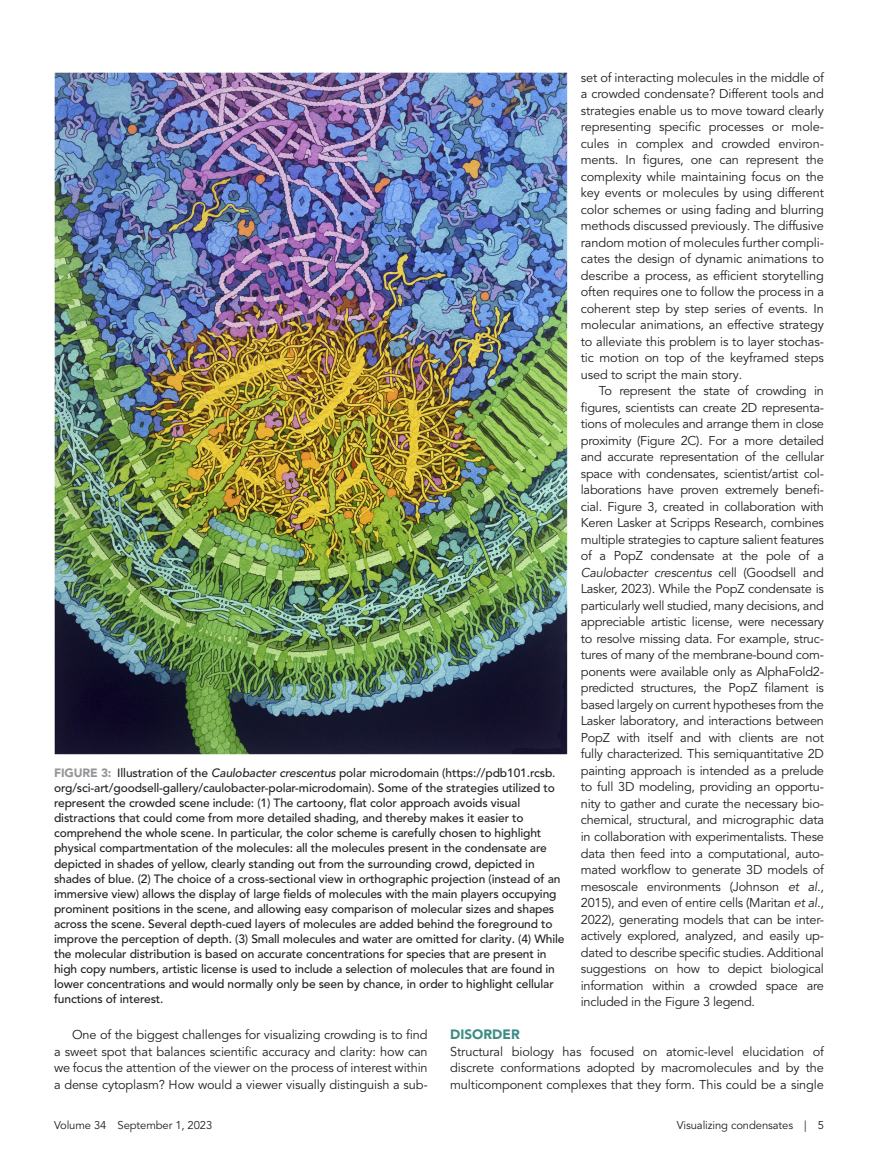
<style>
.page{position:relative;width:878px;height:1175px;background:#fff}
.page>*{position:absolute;margin:0;border:0;box-sizing:border-box;transform-origin:0 0}
.t1{font:900 13.5px "Avenir LT Pro";color:#3e8c83}
.Para{font:12.75px/16.5px "Avenir LT Pro";letter-spacing:-.01em;color:#231f20;text-align:justify}
.ParaFL{font:12.75px/16.5px "Avenir LT Pro";letter-spacing:-.01em;color:#231f20;text-align:justify}
.FigCaption{font:500 12px/15px "Avenir LT Pro";letter-spacing:-.01em;color:#231f20}
.t2{font:11.25px "Avenir LT Pro";letter-spacing:-.01em;color:#231f20}
.s1{font-weight:900;color:#939598}
.s2{font-style:italic}
</style>
<div class="page">
<img style="left:54px;top:72px;width:513px;height:682px">
<p class="FigCaption" style="left:54px;top:766px;width:512px"><span class="s1">FIGURE 3:</span> Illustration of the <span class="s2">Caulobacter crescentus</span> polar microdomain (https://pdb101.rcsb. org/sci-art/goodsell-gallery/caulobacter-polar-microdomain). Some of the strategies utilized to represent the crowded scene include: (1) The cartoony, flat color approach avoids visual distractions that could come from more detailed shading, and thereby makes it easier to comprehend the whole scene. In particular, the color scheme is carefully chosen to highlight physical compartmentation of the molecules: all the molecules present in the condensate are depicted in shades of yellow, clearly standing out from the surrounding crowd, depicted in shades of blue. (2) The choice of a cross-sectional view in orthographic projection (instead of an immersive view) allows the display of large fields of molecules with the main players occupying prominent positions in the scene, and allowing easy comparison of molecular sizes and shapes across the scene. Several depth-cued layers of molecules are added behind the foreground to improve the perception of depth. (3) Small molecules and water are omitted for clarity. (4) While the molecular distribution is based on accurate concentrations for species that are present in high copy numbers, artistic license is used to include a selection of molecules that are found in lower concentrations and would normally only be seen by chance, in order to highlight cellular functions of interest.</p>
<p class="Para" style="left:580px;top:69px;width:245px">set of interacting molecules in the middle of a crowded condensate? Different tools and strategies enable us to move toward clearly representing specific processes or mole&shy;cules in complex and crowded environ&shy;ments. In figures, one can represent the complexity while maintaining focus on the key events or molecules by using different color schemes or using fading and blurring methods discussed previously. The diffusive random motion of molecules further compli&shy;cates the design of dynamic animations to describe a process, as efficient storytelling often requires one to follow the process in a coherent step by step series of events. In molecular animations, an effective strategy to alleviate this problem is to layer stochas&shy;tic motion on top of the keyframed steps used to script the main story.</p>
<p class="Para" style="left:580px;top:383px;width:245px;text-indent:18px">To represent the state of crowding in figures, scientists can create 2D representa&shy;tions of molecules and arrange them in close proximity (Figure 2C). For a more detailed and accurate representation of the cellular space with condensates, scientist/artist col&shy;laborations have proven extremely benefi&shy;cial. Figure 3, created in collaboration with Keren Lasker at Scripps Research, combines multiple strategies to capture salient features of a PopZ condensate at the pole of a <span class="s2">Caulobacter crescentus</span> cell (Goodsell and Lasker, 2023). While the PopZ condensate is particularly well studied, many decisions, and appreciable artistic license, were necessary to resolve missing data. For example, struc&shy;tures of many of the membrane-bound com&shy;ponents were available only as AlphaFold2- predicted structures, the PopZ filament is based largely on current hypotheses from the Lasker laboratory, and interactions between PopZ with itself and with clients are not fully characterized. This semiquantitative 2D painting approach is intended as a prelude to full 3D modeling, providing an opportu&shy;nity to gather and curate the necessary bio&shy;chemical, structural, and micrographic data in collaboration with experimentalists. These data then feed into a computational, auto&shy;mated workflow to generate 3D models of mesoscale environments (Johnson <span class="s2">et al.</span>, 2015), and even of entire cells (Maritan <span class="s2">et al.</span>, 2022), generating models that can be inter&shy;actively explored, analyzed, and easily up&shy;dated to describe specific studies. Additional suggestions on how to depict biological information within a crowded space are included in the Figure 3 legend.</p>
<p class="Para" style="left:54px;top:1026px;width:375px;text-indent:18px">One of the biggest challenges for visualizing crowding is to find a sweet spot that balances scientific accuracy and clarity: how can we focus the attention of the viewer on the process of interest within a dense cytoplasm? How would a viewer visually distinguish a sub-</p>
<h1 class="t1" style="left:450px;top:1026px;width:71px">DISORDER</h1>
<p class="ParaFL" style="left:450px;top:1043px;width:375px">Structural biology has focused on atomic-level elucidation of discrete conformations adopted by macromolecules and by the multicomponent complexes that they form. This could be a single</p>
<p class="t2" style="left:54px;top:1118px;width:160px">Volume 34 September 1, 2023</p>
<p class="t2" style="left:676px;top:1118px;width:149px">Visualizing condensates | 5</p>
</div>
